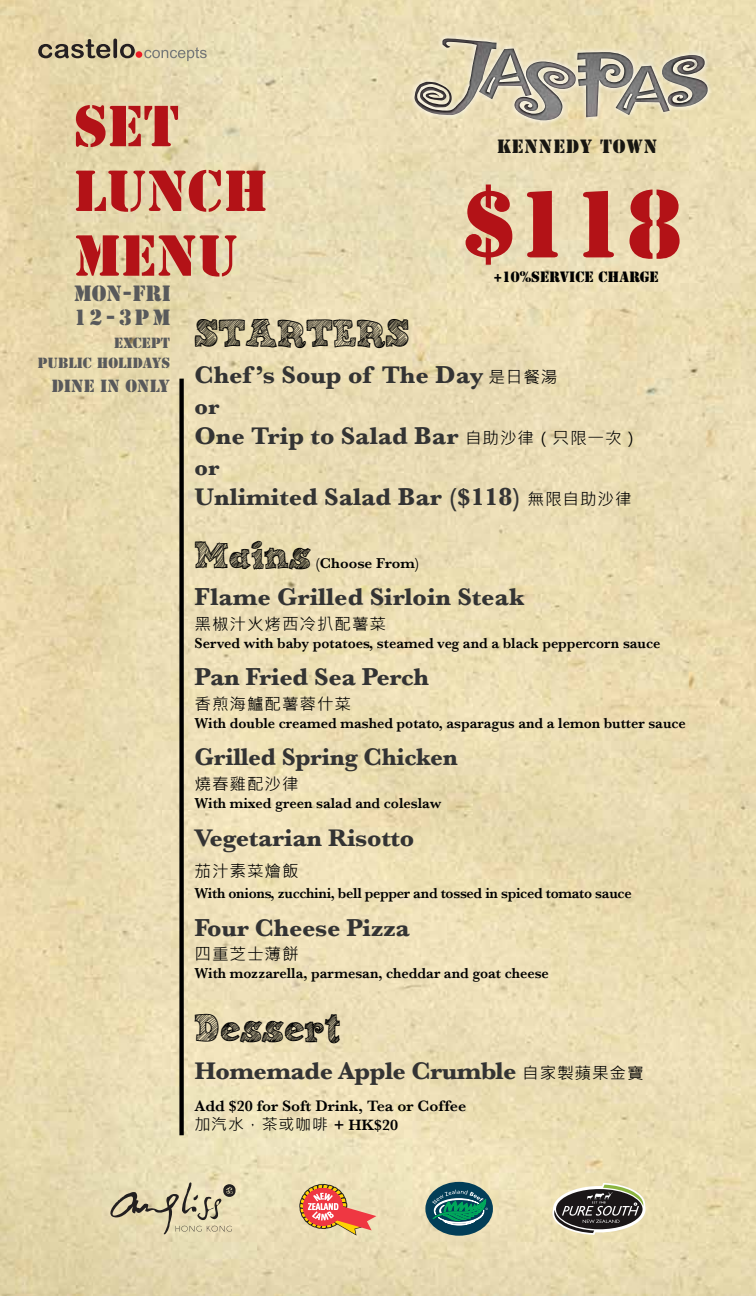
<style>
.page{position:relative;width:756px;height:1296px;background:#fff}
.page>*{position:absolute;margin:0;border:0;box-sizing:border-box;transform-origin:0 0}
.t1{font:88.95px "Stencil Std";color:#b31217}
.t2{font:54px/64.8px "Stencil Std";color:#b31217}
.t3{font:30.15px "Sketch Nice";color:#000}
.t4{font:700 25.2px "Baskerville";letter-spacing:-.01em;color:#333}
.t5{font:700 23.55px "Baskerville";color:#333}
.t6{font:20.7px/24.8px "Stencil Std";color:#58595b}
.t7{font:18px "Stencil Std";letter-spacing:.05em;color:#000}
.t8{font:16.5px "Stencil Std";color:#58595b}
.t9{font:16.35px "Microsoft Jheng Hei";letter-spacing:.05em;color:#000}
.t10{font:600 15.75px "Baskerville";color:#000}
.t11{font:15.75px "Microsoft Jheng Hei";letter-spacing:.05em;color:#000}
.t12{font:600 15.15px "Baskerville";color:#000;scale:.95 1}
.t13{font:600 15.15px "Baskerville";letter-spacing:-.02em;color:#000;scale:.95 1}
.t14{font:600 15px "Baskerville";color:#000}
.t15{font:13.95px "Stencil Std";color:#000}
.t16{font:13.8px/19.6px "Stencil Std";color:#58595b;text-align:right}
.s1{font-family:"Microsoft Jheng Hei";font-weight:400;font-size:16.35px;color:#000}
.s2{font-family:"Sketch Nice";font-weight:400;font-size:30.15px}
.s3{font-family:"Baskerville";font-weight:600}
</style>
<div class="page">
<img style="left:0;top:0;width:756px;height:1296px">
<svg style="left:409px;top:33px;width:304px;height:93px;background:#e8dbb4"></svg>
<img style="left:415px;top:39px;width:67px;height:76px">
<img style="left:479px;top:49px;width:53px;height:50px">
<img style="left:577px;top:52px;width:56px;height:65px">
<img style="left:662px;top:55px;width:46px;height:52px">
<img style="left:514px;top:62px;width:62px;height:58px">
<img style="left:616px;top:66px;width:54px;height:49px">
<div style="left:179px;top:379px;width:5px;height:756px;background:#000"></div>
<svg style="left:109px;top:1182px;width:127px;height:52px;background:#ccc29f"></svg>
<svg style="left:552px;top:1183px;width:94px;height:52px;background:#827e6f"></svg>
<div style="left:425px;top:1182px;width:68px;height:54px;border:6px solid #023e58;border-radius:50%"></div>
<svg style="left:425px;top:1190px;width:63px;height:42px;background:#357975"></svg>
<svg style="left:298px;top:1183px;width:87px;height:113px;background:#e5c09c"></svg>
<svg style="left:38px;top:39px;width:72px;height:19px"></svg>
<svg style="left:113px;top:39px;width:4px;height:19px"></svg>
<svg style="left:120px;top:44px;width:15px;height:14px"></svg>
<div style="left:136px;top:51px;width:6px;height:7px;background:#ed1c24;border-radius:50%"></div>
<svg style="left:144px;top:47px;width:63px;height:14px"></svg>
<h2 class="t2" style="left:74px;top:94px;width:107px">SET</h2>
<p class="t7" style="left:496px;top:134px;width:163px">KENNEDY TOWN</p>
<h2 class="t2" style="left:74px;top:159px;width:196px">LUNCH<br>MENU</h2>
<p class="t6" style="left:74px;top:281px;width:99px">MON-FRI<br>12-3PM</p>
<p class="t16" style="left:38px;top:333px;width:134px">EXCEPT<br>PUBLIC HOLIDAYS</p>
<p class="t8" style="left:52px;top:376px;width:120px">DINE IN ONLY</p>
<h1 class="t1" style="left:464px;top:167px;width:220px">$118</h1>
<p class="t15" style="left:494px;top:268px;width:166px">+10%SERVICE CHARGE</p>
<p class="t3" style="left:195px;top:313px;width:216px">STARTERS</p>
<p class="t4" style="left:195px;top:360px;width:364px">Chef ’s Soup of The Day <span class="s1">是日餐湯</span></p>
<p class="t5" style="left:195px;top:392px;width:26px">or</p>
<p class="t4" style="left:195px;top:421px;width:446px">One Trip to Salad Bar <span class="s1">自助沙律（只限一次）</span></p>
<p class="t5" style="left:195px;top:453px;width:26px">or</p>
<p class="t4" style="left:195px;top:482px;width:439px">Unlimited Salad Bar ($118) <span class="s1">無限自助沙律</span></p>
<p class="t14" style="left:195px;top:554px;width:226px"><span class="s2">Mains</span> (Choose From)</p>
<p class="t4" style="left:195px;top:582px;width:332px">Flame Grilled Sirloin Steak</p>
<p class="t9" style="left:195px;top:614px;width:193px">黑椒汁火烤西冷扒配薯菜</p>
<p class="t12" style="left:195px;top:634px;width:492px">Served with baby potatoes, steamed veg and a black peppercorn sauce</p>
<p class="t4" style="left:195px;top:662px;width:236px">Pan Fried Sea Perch</p>
<p class="t9" style="left:195px;top:694px;width:158px">香煎海鱸配薯蓉什菜</p>
<p class="t12" style="left:195px;top:714px;width:519px">With double creamed mashed potato, asparagus and a lemon butter sauce</p>
<p class="t4" style="left:195px;top:742px;width:265px">Grilled Spring Chicken</p>
<p class="t9" style="left:195px;top:774px;width:106px">燒春雞配沙律</p>
<p class="t12" style="left:195px;top:794px;width:261px">With mixed green salad and coleslaw</p>
<p class="t4" style="left:195px;top:823px;width:221px">Vegetarian Risotto</p>
<p class="t9" style="left:195px;top:861px;width:106px">茄汁素菜燴飯</p>
<p class="t13" style="left:195px;top:884px;width:462px">With onions, zucchini, bell pepper and tossed in spiced tomato sauce</p>
<p class="t4" style="left:195px;top:913px;width:217px">Four Cheese Pizza</p>
<p class="t9" style="left:195px;top:944px;width:106px">四重芝士薄餅</p>
<p class="t12" style="left:195px;top:964px;width:375px">With mozzarella, parmesan, cheddar and goat cheese</p>
<p class="t3" style="left:195px;top:1008px;width:147px">Dessert</p>
<p class="t4" style="left:195px;top:1056px;width:451px">Homemade Apple Crumble <span class="s1">自家製蘋果金寶</span></p>
<p class="t10" style="left:195px;top:1097px;width:273px">Add $20 for Soft Drink, Tea or Coffee</p>
<p class="t11" style="left:195px;top:1115px;width:205px">加汽水，茶或咖啡 <span class="s3">+ HK$20</span></p>
</div>
